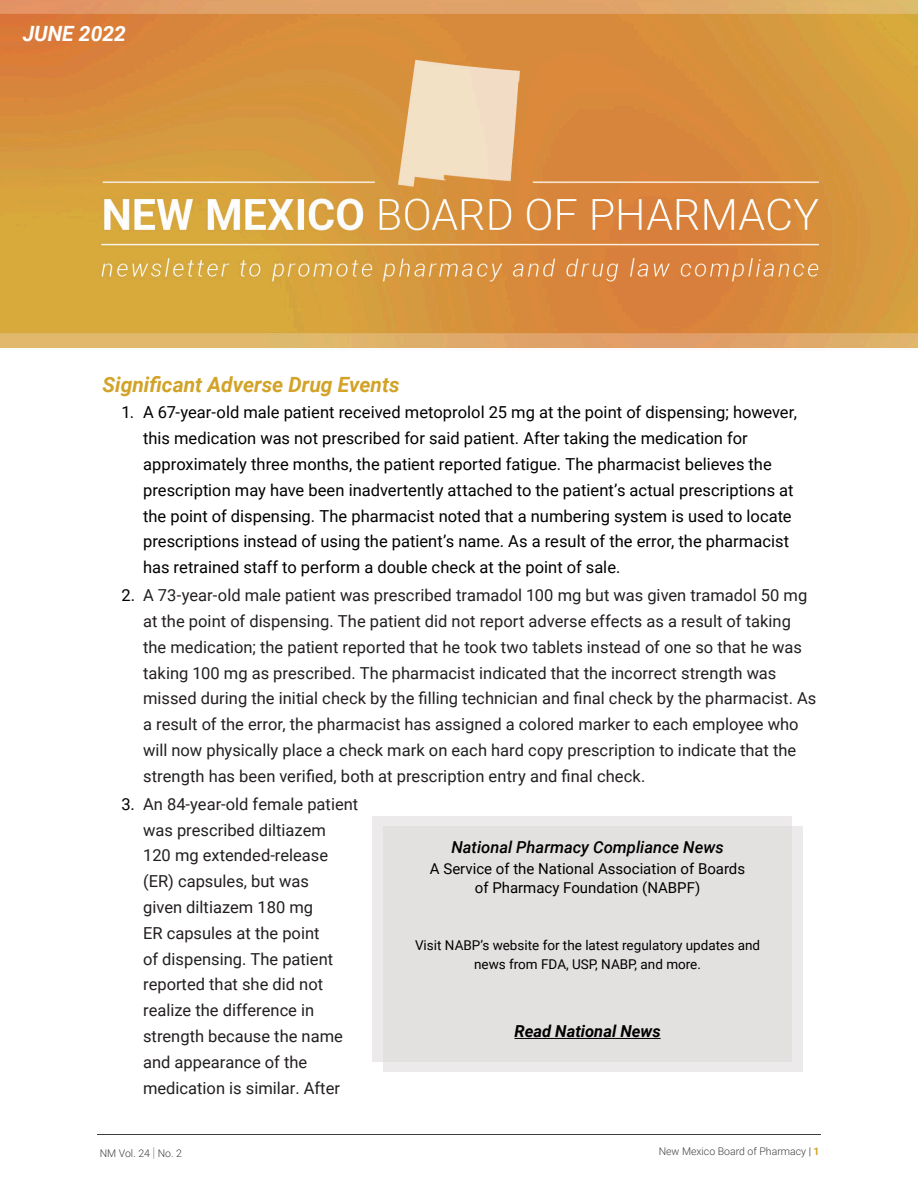
<style>
.page{position:relative;width:918px;height:1188px;background:#fff}
.page>*{position:absolute;margin:0;border:0;box-sizing:border-box;transform-origin:0 0}
.Header_1{font:italic 700 21px "Roboto";color:#d2a328}
.Header_1-2{font:italic 700 21px "Roboto";color:#fff}
.Numbers_List{font:16.5px/25.8px "Roboto";color:#231f20}
.Numbers_List-2{font:16.5px/25.8px "Roboto";color:#000}
.Header_2{font:italic 500 16.5px "Roboto";color:#000}
.Paragraph{font:italic 700 16.5px "Roboto";color:#000}
.Header_2-2{font:15px/18.6px "Roboto";color:#000;text-align:center}
.Paragraph-2{font:13.5px/18.6px "Roboto";color:#000;text-align:center}
.t1{font:300 10.5px "Roboto";color:#3e3e3f}
.s1{color:#000}
.s2{font-weight:100;font-size:13.5px}
.s3{color:#231f20}
.s4{font-weight:700;color:#d2a328}
</style>
<div class="page">
<hr style="left:97px;top:1135px;width:724px;height:1px;background:#3e3e3f">
<img style="left:0;top:0;width:918px;height:348px">
<div style="left:373px;top:816px;width:419px;height:246px;background:#eceaea"></div>
<div style="left:383px;top:826px;width:420px;height:245px;background:#e3e0e0"></div>
<hr style="left:514px;top:1038px;width:147px;height:1px;background:#000">
<p class="Header_1-2" style="left:23px;top:19px;width:105px">JUNE 2022</p>
<p class="Header_1" style="left:103px;top:369px;width:298px">Significant Adverse Drug Events</p>
<p class="Numbers_List-2" style="left:143px;top:399px;width:655px;text-indent:-22px">1. A 67-year-old male patient received metoprolol 25 mg at the point of dispensing; however, this medication was not prescribed for said patient. After taking the medication for approximately three months, the patient reported fatigue. The pharmacist believes the prescription may have been inadvertently attached to the patient’s actual prescriptions at the point of dispensing. The pharmacist noted that a numbering system is used to locate prescriptions instead of using the patient’s name. As a result of the error, the pharmacist has retrained staff to perform a double check at the point of sale.</p>
<p class="Numbers_List" style="left:143px;top:582px;width:675px;text-indent:-22px"><span class="s1">2.</span> A 73-year-old male patient was prescribed tramadol 100 mg but was given tramadol 50 mg at the point of dispensing. The patient did not report adverse effects as a result of taking the medication; the patient reported that he took two tablets instead of one so that he was taking 100 mg as prescribed. The pharmacist indicated that the incorrect strength was missed during the initial check by the filling technician and final check by the pharmacist. As a result of the error, the pharmacist has assigned a colored marker to each employee who will now physically place a check mark on each hard copy prescription to indicate that the strength has been verified, both at prescription entry and final check.</p>
<p class="Numbers_List" style="left:143px;top:790px;width:217px;text-indent:-22px"><span class="s1">3.</span> An 84-year-old female patient was prescribed diltiazem<br>120 mg extended-release (ER) capsules, but was<br>given diltiazem 180 mg<br>ER capsules at the point<br>of dispensing. The patient reported that she did not realize the difference in strength because the name and appearance of the medication is similar. After</p>
<p class="Header_2" style="left:451px;top:836px;width:274px">National Pharmacy Compliance News</p>
<p class="Header_2-2" style="left:430px;top:859px;width:317px">A Service of the National Association of Boards of Pharmacy Foundation (NABPF)</p>
<p class="Paragraph-2" style="left:415px;top:936px;width:347px">Visit NABP’s website for the latest regulatory updates and news from FDA, USP, NABP, and more.</p>
<p class="Paragraph" style="left:514px;top:1020px;width:148px">Read National News</p>
<p class="t1" style="left:100px;top:1146px;width:84px">NM Vol. 24 <span class="s2">|</span> No. 2</p>
<p class="t1" style="left:659px;top:1144px;width:162px">New Mexico Board of Pharmacy <span class="s3">|</span> <span class="s4">1</span></p>
</div>
